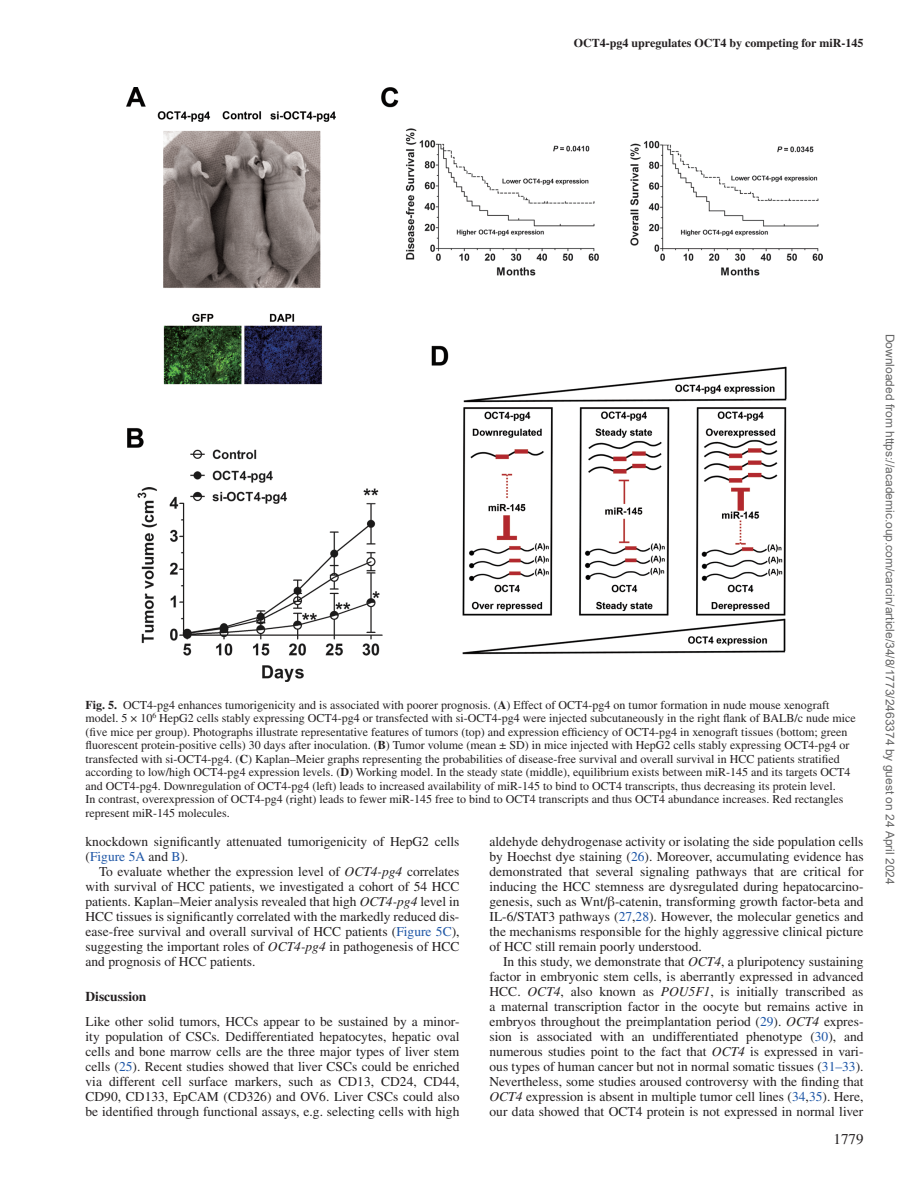
<style>
.page{position:relative;width:919px;height:1187px;background:#fff}
.page>*{position:absolute;margin:0;border:0;box-sizing:border-box;transform-origin:0 0}
.t1{font:15px "Times LT Std";color:#231f20}
.t2{font:13.5px/15px "Times LT Std";color:#231f20;text-align:justify}
.t3{font:700 13.5px "Times LT Std";color:#231f20}
.t4{font:12px/13.5px "Times LT Std";color:#231f20}
.t5{font:12px "Arial";color:#666}
.t6{font:700 12px "Times LT Std";color:#231f20}
.s1{font-weight:700}
.s2{color:#1e56a6}
.s3{font-style:italic}
.s4{font-family:"Gandhari Unicode"}
</style>
<div class="page">
<img style="left:127px;top:87px;width:695px;height:594px">
<p class="t6" style="left:574px;top:36px;width:291px">OCT4-pg4 upregulates OCT4 by competing for miR-145</p>
<p class="t4" style="left:85px;top:698px;width:771px"><span class="s1">Fig. 5.</span> OCT4-pg4 enhances tumorigenicity and is associated with poorer prognosis. (<span class="s1">A</span>) Effect of OCT4-pg4 on tumor formation in nude mouse xenograft model. 5 × 10<sup>6</sup> HepG2 cells stably expressing OCT4-pg4 or transfected with si-OCT4-pg4 were injected subcutaneously in the right flank of BALB/c nude mice (five mice per group). Photographs illustrate representative features of tumors (top) and expression efficiency of OCT4-pg4 in xenograft tissues (bottom; green fluorescent protein-positive cells) 30 days after inoculation. (<span class="s1">B</span>) Tumor volume (mean ± SD) in mice injected with HepG2 cells stably expressing OCT4-pg4 or transfected with si-OCT4-pg4. (<span class="s1">C</span>) Kaplan–Meier graphs representing the probabilities of disease-free survival and overall survival in HCC patients stratified according to low/high OCT4-pg4 expression levels. (<span class="s1">D</span>) Working model. In the steady state (middle), equilibrium exists between miR-145 and its targets OCT4 and OCT4-pg4. Downregulation of OCT4-pg4 (left) leads to increased availability of miR-145 to bind to OCT4 transcripts, thus decreasing its protein level.<br>In contrast, overexpression of OCT4-pg4 (right) leads to fewer miR-145 free to bind to OCT4 transcripts and thus OCT4 abundance increases. Red rectangles represent miR-145 molecules.</p>
<p class="t2" style="left:86px;top:834px;width:375px">knockdown significantly attenuated tumorigenicity of HepG2 cells (<span class="s2">Figure 5A</span> and <span class="s2">B</span>).</p>
<p class="t2" style="left:86px;top:864px;width:375px;text-indent:14px">To evaluate whether the expression level of <span class="s3">OCT4-pg4</span> correlates with survival of HCC patients, we investigated a cohort of 54 HCC patients. Kaplan–Meier analysis revealed that high <span class="s3">OCT4-pg4</span> level in HCC tissues is significantly correlated with the markedly reduced dis&shy;ease-free survival and overall survival of HCC patients (<span class="s2">Figure 5C</span>), suggesting the important roles of <span class="s3">OCT4-pg4</span> in pathogenesis of HCC and prognosis of HCC patients.</p>
<p class="t3" style="left:86px;top:988px;width:62px">Discussion</p>
<p class="t2" style="left:86px;top:1014px;width:375px">Like other solid tumors, HCCs appear to be sustained by a minor&shy;ity population of CSCs. Dedifferentiated hepatocytes, hepatic oval cells and bone marrow cells are the three major types of liver stem cells (<span class="s2">25</span>). Recent studies showed that liver CSCs could be enriched via different cell surface markers, such as CD13, CD24, CD44, CD90, CD133, EpCAM (CD326) and OV6. Liver CSCs could also be identified through functional assays, e.g. selecting cells with high</p>
<p class="t2" style="left:489px;top:834px;width:375px">aldehyde dehydrogenase activity or isolating the side population cells by Hoechst dye staining (<span class="s2">26</span>). Moreover, accumulating evidence has demonstrated that several signaling pathways that are critical for inducing the HCC stemness are dysregulated during hepatocarcino&shy;genesis, such as Wnt/<span class="s4">β</span>-catenin, transforming growth factor-beta and IL-6/STAT3 pathways (<span class="s2">27</span>,<span class="s2">28</span>). However, the molecular genetics and the mechanisms responsible for the highly aggressive clinical picture of HCC still remain poorly understood.</p>
<p class="t2" style="left:489px;top:954px;width:375px;text-indent:14px">In this study, we demonstrate that <span class="s3">OCT4</span>, a pluripotency sustaining factor in embryonic stem cells, is aberrantly expressed in advanced HCC. <span class="s3">OCT4</span>, also known as <span class="s3">POU5F1</span>, is initially transcribed as a maternal transcription factor in the oocyte but remains active in embryos throughout the preimplantation period (<span class="s2">29</span>). <span class="s3">OCT4</span> expres&shy;sion is associated with an undifferentiated phenotype (<span class="s2">30</span>), and numerous studies point to the fact that <span class="s3">OCT4</span> is expressed in vari&shy;ous types of human cancer but not in normal somatic tissues (<span class="s2">31–33</span>).<br>Nevertheless, some studies aroused controversy with the finding that <span class="s3">OCT4</span> expression is absent in multiple tumor cell lines (<span class="s2">34</span>,<span class="s2">35</span>). Here, our data showed that OCT4 protein is not expressed in normal liver</p>
<p class="t1" style="left:833px;top:1130px;width:31px">1779</p>
<p class="t5" style="left:894px;top:334px;width:552px;rotate:90deg">Downloaded from https://academic.oup.com/carcin/article/34/8/1773/2463374 by guest on 24 April 2024</p>
</div>
